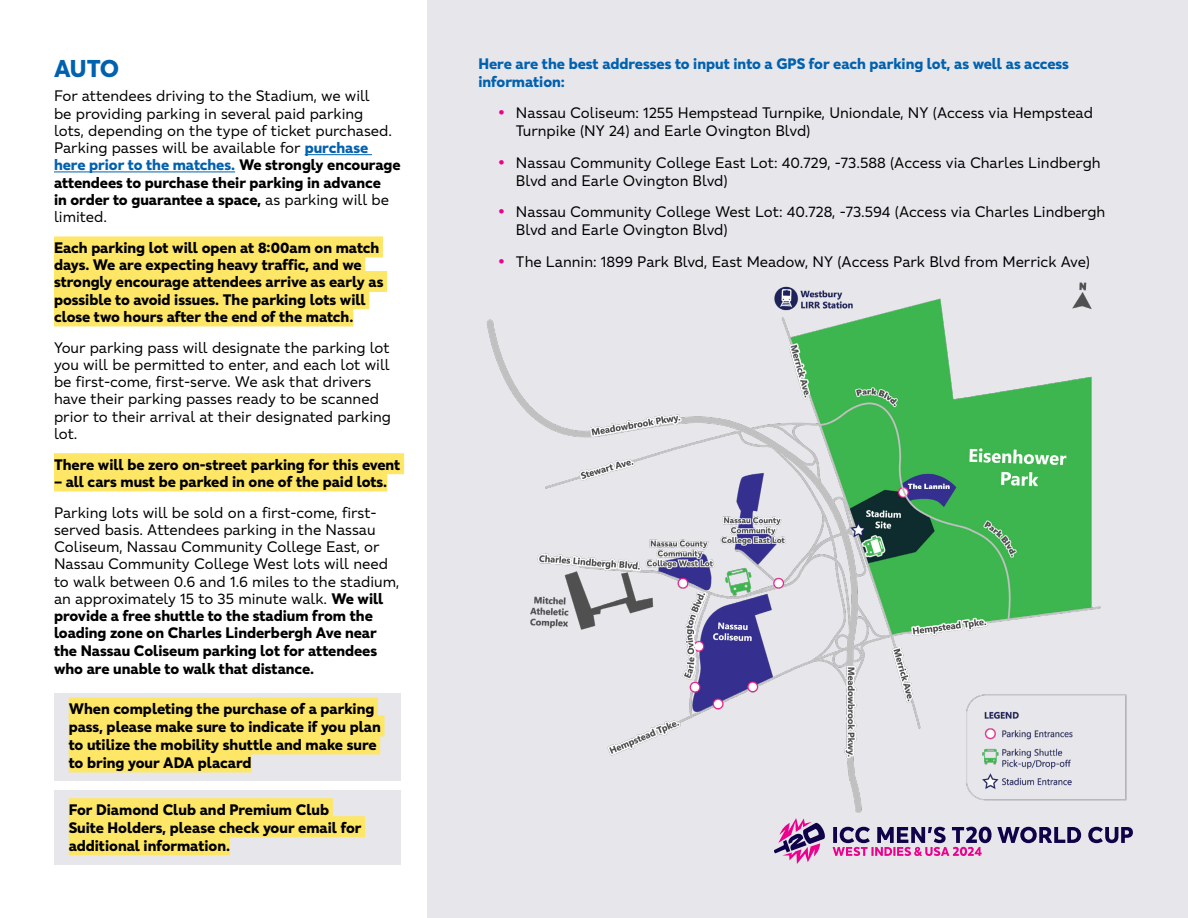
<style>
.page{position:relative;width:1188px;height:918px;background:#fff}
.page>*{position:absolute;margin:0;border:0;box-sizing:border-box;transform-origin:0 0}
.t1{font:700 24px "ICC Font";color:#0061af}
.t2{font:15px/17.2px "ICC Font";color:#000}
.t3{font:700 15px/18px "ICC Font";color:#000}
.t4{font:700 15px/18px "ICC Font";color:#0061af}
.s1{font-weight:700;color:#0061af}
.s2{font-weight:700}
.s3{font-weight:700;font-size:18px;color:#ec008c}
</style>
<div class="page">
<div style="left:428px;top:0;width:760px;height:918px;background:#e7e6eb"></div>
<hr style="left:305px;top:154px;width:67px;height:1px;background:#0061af">
<hr style="left:54px;top:171px;width:181px;height:1px;background:#0061af">
<div style="left:54px;top:236px;width:329px;height:21px;background:#fee667"></div>
<div style="left:54px;top:254px;width:311px;height:21px;background:#fee667"></div>
<div style="left:54px;top:271px;width:333px;height:21px;background:#fee667"></div>
<div style="left:54px;top:288px;width:315px;height:21px;background:#fee667"></div>
<div style="left:54px;top:305px;width:299px;height:21px;background:#fee667"></div>
<div style="left:54px;top:453px;width:350px;height:21px;background:#fee667"></div>
<div style="left:54px;top:470px;width:333px;height:21px;background:#fee667"></div>
<img style="left:486px;top:282px;width:641px;height:531px">
<div style="left:54px;top:693px;width:346px;height:87px;background:#e7e6eb"></div>
<div style="left:69px;top:697px;width:309px;height:21px;background:#fee667"></div>
<div style="left:69px;top:715px;width:316px;height:21px;background:#fee667"></div>
<div style="left:69px;top:733px;width:311px;height:21px;background:#fee667"></div>
<div style="left:69px;top:751px;width:183px;height:21px;background:#fee667"></div>
<div style="left:54px;top:790px;width:346px;height:74px;background:#e7e6eb"></div>
<div style="left:69px;top:798px;width:264px;height:21px;background:#fee667"></div>
<div style="left:69px;top:816px;width:296px;height:21px;background:#fee667"></div>
<div style="left:69px;top:834px;width:161px;height:21px;background:#fee667"></div>
<svg style="left:774px;top:818px;width:359px;height:46px"></svg>
<h1 class="t1" style="left:54px;top:52px;width:67px">AUTO</h1>
<p class="t2" style="left:54px;top:87px;width:348px">For attendees driving to the Stadium, we will<br>be providing parking in several paid parking<br>lots, depending on the type of ticket purchased.<br>Parking passes will be available for <span class="s1">purchase here prior to the matches.</span> <span class="s2">We strongly encourage attendees to purchase their parking in advance<br>in order to guarantee a space,</span> as parking will be limited.</p>
<p class="t3" style="left:54px;top:238px;width:331px;line-height:17.2px">Each parking lot will open at 8:00am on match days. We are expecting heavy traffic, and we strongly encourage attendees arrive as early as possible to avoid issues. The parking lots will close two hours after the end of the match.</p>
<p class="t2" style="left:54px;top:338px;width:339px">Your parking pass will designate the parking lot you will be permitted to enter, and each lot will be first-come, first-serve. We ask that drivers have their parking passes ready to be scanned prior to their arrival at their designated parking lot.</p>
<p class="t3" style="left:54px;top:455px;width:348px">There will be zero on-street parking for this event</p>
<p class="t3" style="left:54px;top:472px;width:335px">– all cars must be parked in one of the paid lots.</p>
<p class="t2" style="left:54px;top:503px;width:347px">Parking lots will be sold on a first-come, first&shy;served basis. Attendees parking in the Nassau Coliseum, Nassau Community College East, or Nassau Community College West lots will need to walk between 0.6 and 1.6 miles to the stadium, an approximately 15 to 35 minute walk. <span class="s2">We will provide a free shuttle to the stadium from the loading zone on Charles Linderbergh Ave near the Nassau Coliseum parking lot for attendees who are unable to walk that distance.</span></p>
<p class="t3" style="left:69px;top:699px;width:314px">When completing the purchase of a parking pass, please make sure to indicate if you plan to utilize the mobility shuttle and make sure to bring your ADA placard</p>
<p class="t3" style="left:69px;top:800px;width:294px">For Diamond Club and Premium Club<br>Suite Holders, please check your email for additional information.</p>
<p class="t4" style="left:478px;top:54px;width:592px">Here are the best addresses to input into a GPS for each parking lot, as well as access information:</p>
<p class="t2" style="left:516px;top:103px;width:579px;line-height:18px;text-indent:-18px"><span class="s3">•</span> Nassau Coliseum: 1255 Hempstead Turnpike, Uniondale, NY (Access via Hempstead<br>Turnpike (NY 24) and Earle Ovington Blvd)</p>
<p class="t2" style="left:516px;top:153px;width:586px;line-height:18px;text-indent:-18px"><span class="s3">•</span> Nassau Community College East Lot: 40.729, -73.588 (Access via Charles Lindbergh<br>Blvd and Earle Ovington Blvd)</p>
<p class="t2" style="left:516px;top:202px;width:591px;line-height:18px;text-indent:-18px"><span class="s3">•</span> Nassau Community College West Lot: 40.728, -73.594 (Access via Charles Lindbergh<br>Blvd and Earle Ovington Blvd)</p>
<p class="t2" style="left:498px;top:252px;width:594px"><span class="s3">•</span> The Lannin: 1899 Park Blvd, East Meadow, NY (Access Park Blvd from Merrick Ave)</p>
</div>
